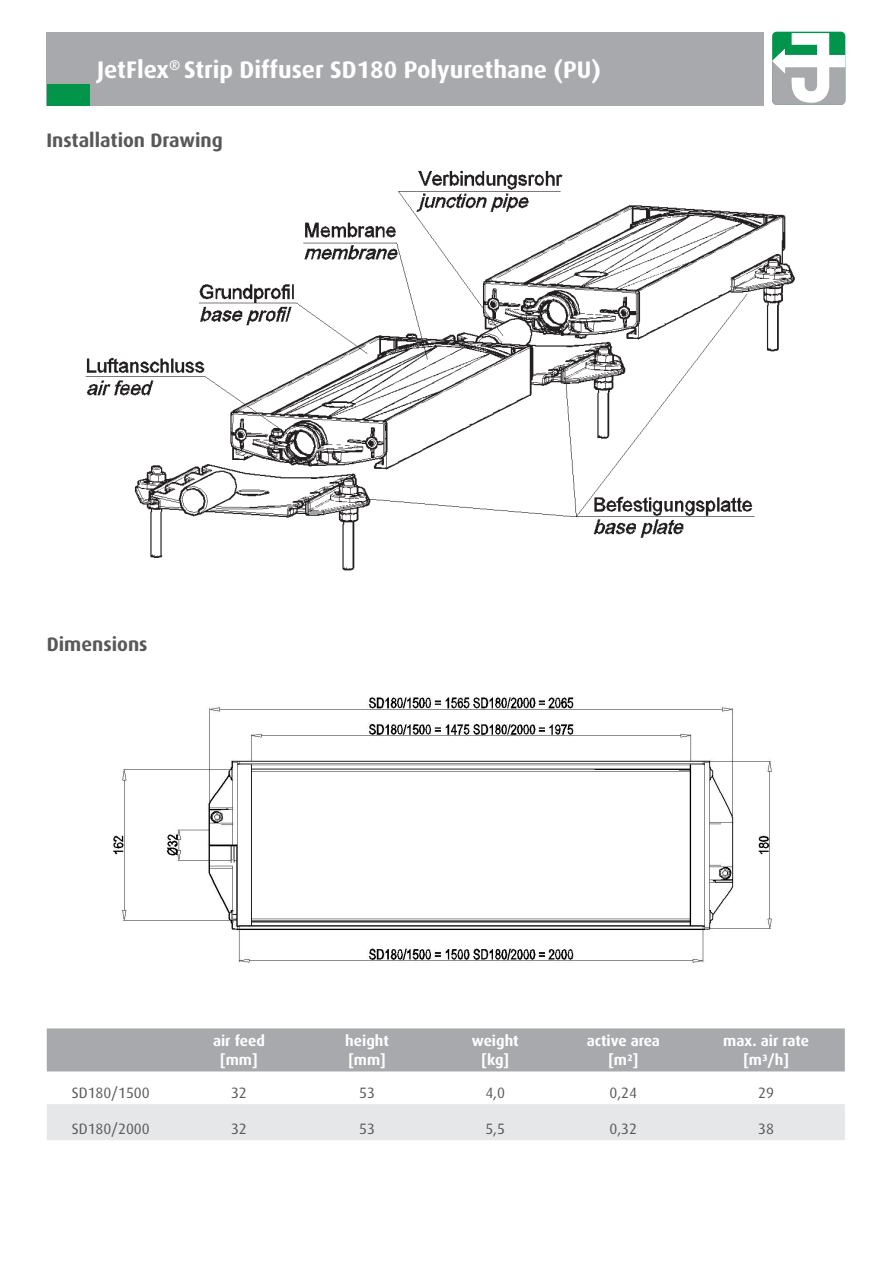
<style>
.page{position:relative;width:893px;height:1263px;background:#fff}
.page>*{position:absolute;margin:0;border:0;box-sizing:border-box;transform-origin:0 0}
.t1{font:700 24px "Dax Pro";color:#fff}
.t2{font:700 19.5px "Dax Pro";color:#57585a}
.t3{font:700 15px/19.5px "Dax Pro";color:#fff;text-align:center}
.t4{font:15px "Dax Pro";color:#57585a}
</style>
<div class="page">
<img style="left:85px;top:170px;width:710px;height:400px">
<img style="left:113px;top:696px;width:659px;height:267px">
<div style="left:47px;top:32px;width:717px;height:74px;background:#a8a9ad"></div>
<svg style="left:772px;top:33px;width:73px;height:72px"></svg>
<div style="left:47px;top:84px;width:42px;height:22px;background:#00954a"></div>
<div style="left:47px;top:1028px;width:798px;height:43px;background:#a8a9ad"></div>
<div style="left:47px;top:1104px;width:798px;height:36px;background:#e6e7e9"></div>
<h1 class="t1" style="left:97px;top:54px;width:505px">JetFlex<sup>®</sup> Strip Diffuser SD180 Polyurethane (PU)</h1>
<h2 class="t2" style="left:46px;top:127px;width:178px">Installation Drawing</h2>
<h2 class="t2" style="left:47px;top:631px;width:102px">Dimensions</h2>
<p class="t3" style="left:213px;top:1030px;width:53px">air feed [mm]</p>
<p class="t3" style="left:345px;top:1030px;width:45px;text-align:left">height [mm]</p>
<p class="t3" style="left:472px;top:1030px;width:48px">weight [kg]</p>
<p class="t3" style="left:587px;top:1030px;width:75px">active area [m²]</p>
<p class="t3" style="left:723px;top:1030px;width:87px">max. air rate [m³/h]</p>
<p class="t4" style="left:72px;top:1083px;width:79px">SD180/1500</p>
<p class="t4" style="left:231px;top:1083px;width:17px">32</p>
<p class="t4" style="left:359px;top:1083px;width:17px">53</p>
<p class="t4" style="left:485px;top:1083px;width:21px">4,0</p>
<p class="t4" style="left:610px;top:1083px;width:29px">0,24</p>
<p class="t4" style="left:758px;top:1083px;width:17px">29</p>
<p class="t4" style="left:72px;top:1119px;width:79px">SD180/2000</p>
<p class="t4" style="left:231px;top:1119px;width:17px">32</p>
<p class="t4" style="left:359px;top:1119px;width:17px">53</p>
<p class="t4" style="left:485px;top:1119px;width:21px">5,5</p>
<p class="t4" style="left:610px;top:1119px;width:29px">0,32</p>
<p class="t4" style="left:758px;top:1119px;width:17px">38</p>
</div>
